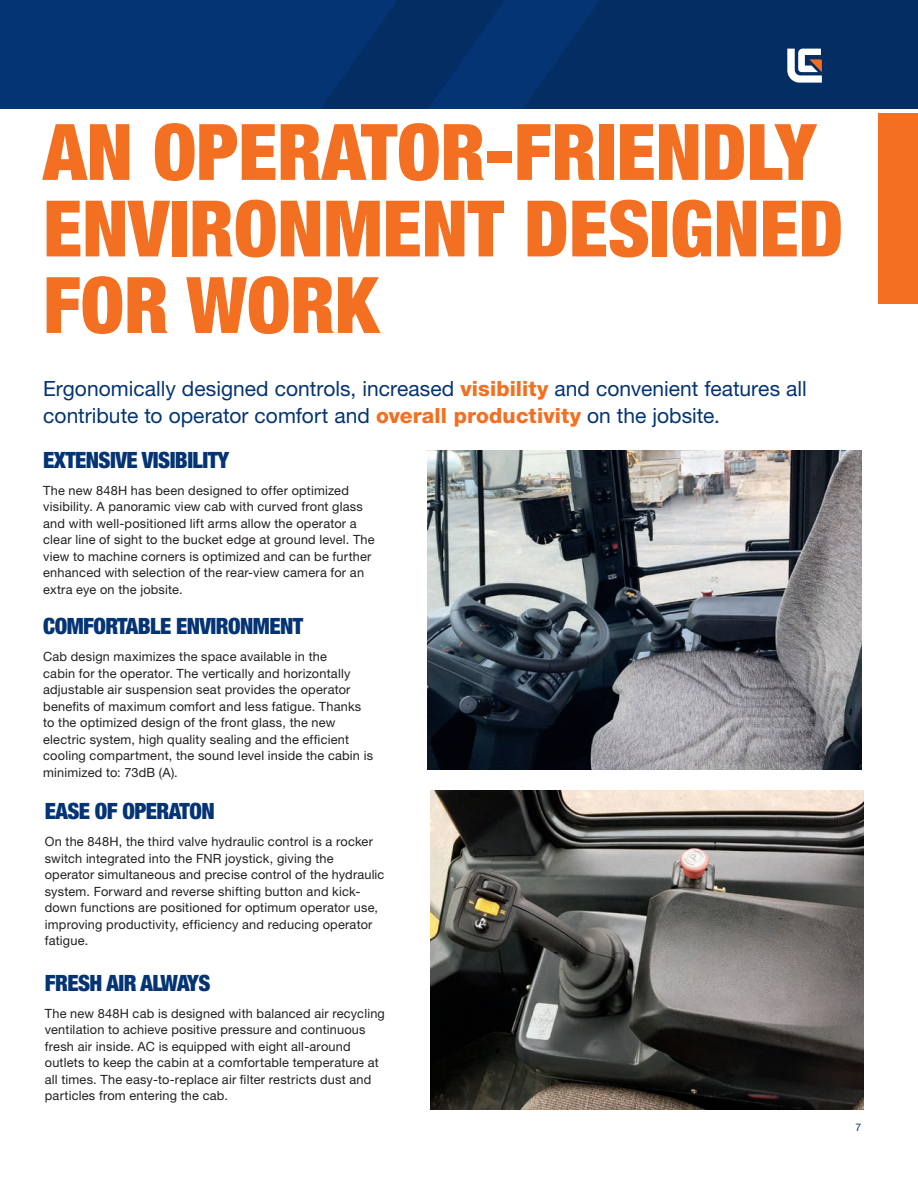
<style>
.page{position:relative;width:918px;height:1188px;background:#fff}
.page>*{position:absolute;margin:0;border:0;box-sizing:border-box;transform-origin:0 0}
.t1{font:900 condensed 78px/76.5px "Helvetica Neue LT Pro";color:#f36f21}
.t2{font:900 condensed 22.5px "Helvetica Neue LT Pro";letter-spacing:-.025em;color:#053474}
.t3{font:21px/26.2px "Helvetica Neue LT Pro";color:#053474}
.t4{font:12.75px/16.5px "Helvetica Neue LT Pro";letter-spacing:.015em;color:#231f20}
.t5{font:10.5px "Helvetica Neue LT Pro";color:#053474}
.s1{font-weight:800;color:#f36f21}
</style>
<div class="page">
<img style="left:430px;top:791px;width:433px;height:318px">
<img style="left:427px;top:451px;width:434px;height:319px">
<div style="left:0;top:0;width:918px;height:109px;background:#053474"></div>
<div style="left:878px;top:113px;width:40px;height:190px;background:#f36f21"></div>
<svg style="left:321px;top:0;width:184px;height:109px"></svg>
<svg style="left:524px;top:0;width:394px;height:109px"></svg>
<h1 class="t1" style="left:43px;top:114px;width:802px">AN OPERATOR-FRIENDLY<br>ENVIRONMENT DESIGNED<br>FOR WORK</h1>
<h3 class="t3" style="left:43px;top:375px;width:765px">Ergonomically designed controls, increased <span class="s1">visibility</span> and convenient features all contribute to operator comfort and <span class="s1">overall productivity</span> on the jobsite.</h3>
<h2 class="t2" style="left:43px;top:446px;width:188px">EXTENSIVE VISIBILITY</h2>
<p class="t4" style="left:43px;top:482px;width:333px">The new 848H has been designed to offer optimized visibility. A panoramic view cab with curved front glass and with well-positioned lift arms allow the operator a clear line of sight to the bucket edge at ground level. The view to machine corners is optimized and can be further enhanced with selection of the rear-view camera for an extra eye on the jobsite.</p>
<h2 class="t2" style="left:43px;top:613px;width:262px">COMFORTABLE ENVIRONMENT</h2>
<p class="t4" style="left:43px;top:648px;width:331px">Cab design maximizes the space available in the<br>cabin for the operator. The vertically and horizontally adjustable air suspension seat provides the operator benefits of maximum comfort and less fatigue. Thanks to the optimized design of the front glass, the new electric system, high quality sealing and the efficient cooling compartment, the sound level inside the cabin is minimized to: 73dB (A).</p>
<h2 class="t2" style="left:45px;top:798px;width:171px">EASE OF OPERATON</h2>
<p class="t4" style="left:45px;top:833px;width:341px">On the 848H, the third valve hydraulic control is a rocker switch integrated into the FNR joystick, giving the operator simultaneous and precise control of the hydraulic system. Forward and reverse shifting button and kick&shy;down functions are positioned for optimum operator use, improving productivity, efficiency and reducing operator fatigue.</p>
<h2 class="t2" style="left:45px;top:969px;width:167px">FRESH AIR ALWAYS</h2>
<p class="t4" style="left:45px;top:1004px;width:342px">The new 848H cab is designed with balanced air recycling ventilation to achieve positive pressure and continuous fresh air inside. AC is equipped with eight all-around outlets to keep the cabin at a comfortable temperature at all times. The easy-to-replace air filter restricts dust and particles from entering the cab.</p>
<p class="t5" style="left:856px;top:1120px;width:7px">7</p>
</div>
